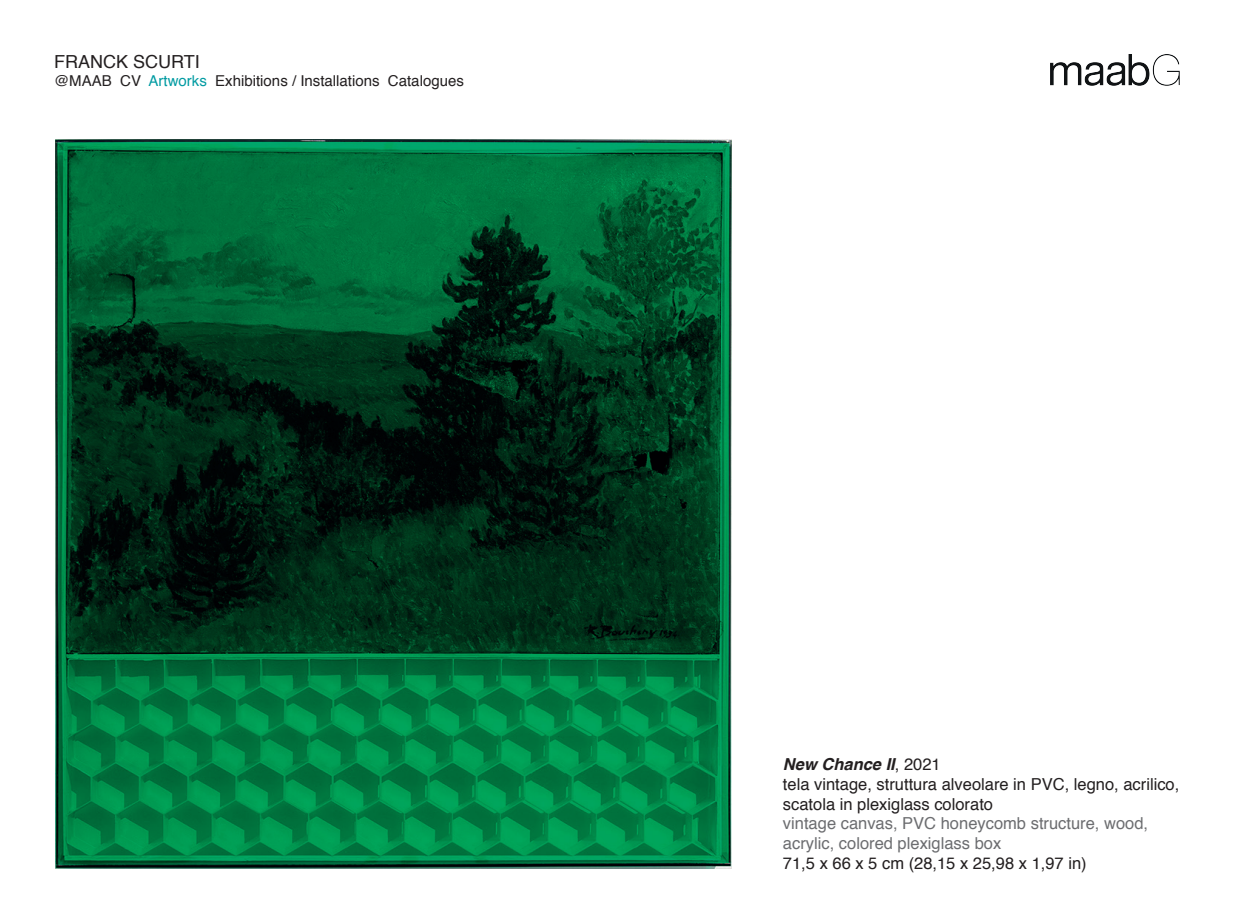
<style>
.page{position:relative;width:1234px;height:923px;background:#fff}
.page>*{position:absolute;margin:0;border:0;box-sizing:border-box;transform-origin:0 0}
.t1{font:18px "Helvetica";color:#231f20}
.t2{font:16.5px/19.8px "Helvetica";color:#231f20}
.t3{font:16.5px/19.8px "Helvetica";color:#6c6d70}
.t4{font:15px "Helvetica";color:#231f20}
.s1{color:#009ba2}
.s2{font-weight:700;font-style:italic}
</style>
<div class="page">
<img style="left:55px;top:140px;width:676px;height:729px">
<img style="left:1050px;top:54px;width:129px;height:31px">
<p class="t1" style="left:54px;top:47px;width:147px">FRANCK SCURTI</p>
<p class="t4" style="left:54px;top:69px;width:411px">@MAAB CV <span class="s1">Artworks</span> Exhibitions / Installations Catalogues</p>
<p class="t2" style="left:782px;top:754px;width:398px"><span class="s2">New Chance II</span>, 2021<br>tela vintage, struttura alveolare in PVC, legno, acrilico, scatola in plexiglass colorato</p>
<p class="t3" style="left:782px;top:814px;width:366px">vintage canvas, PVC honeycomb structure, wood, acrylic, colored plexiglass box</p>
<p class="t2" style="left:782px;top:853px;width:305px">71,5 x 66 x 5 cm (28,15 x 25,98 x 1,97 in)</p>
</div>
